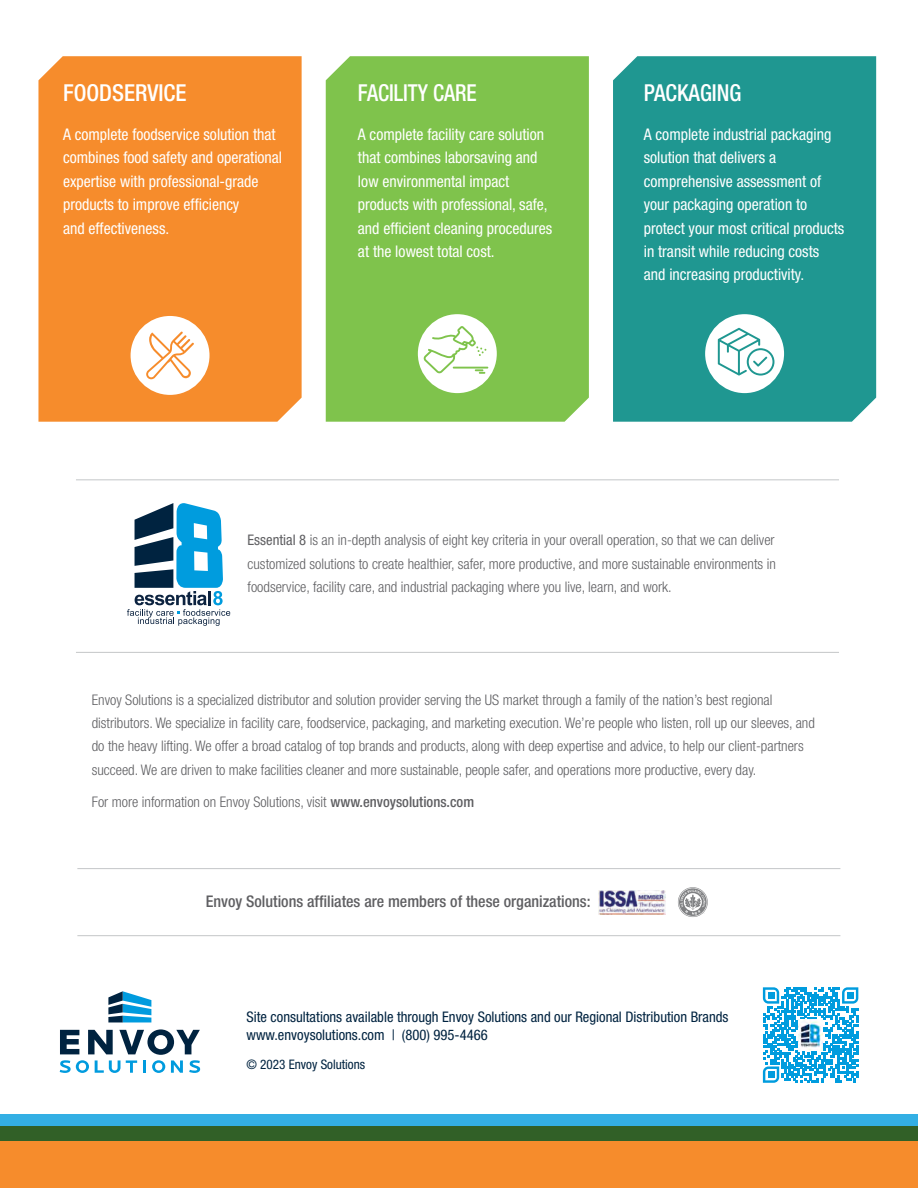
<style>
.page{position:relative;width:918px;height:1188px;background:#fff}
.page>*{position:absolute;margin:0;border:0;box-sizing:border-box;transform-origin:0 0}
.t1{font:500 condensed 23.4px "Helvetica Neue LT Std";color:#fff;scale:.91 1}
.t2{font:500 condensed 23.4px "Helvetica Neue LT Std";color:#fff}
.t3{font:500 condensed 23.4px "Helvetica Neue LT Std";color:#fff;scale:.95 1}
.t4{font:condensed 16.05px/23.4px "Helvetica Neue LT Std";color:#fff}
.t5{font:500 condensed 16.05px "Helvetica Neue LT Std";color:#5f5f62}
.t6{font:300 condensed 14.55px/23.4px "Helvetica Neue LT Std";color:#5f5f62}
.t7{font:condensed 14.55px/17.5px "Helvetica Neue LT Std";color:#002340}
.t8{font:condensed 13.2px "Helvetica Neue LT Std";color:#002340}
.s1{font-weight:400}
.s2{font-weight:500}
</style>
<div class="page">
<div style="left:0;top:1126px;width:918px;height:62px;background:#f68c2c"></div>
<svg style="left:0;top:1114px;width:918px;height:27px;background:#31837b"></svg>
<svg style="left:60px;top:1029px;width:140px;height:44px"></svg>
<svg style="left:108px;top:991px;width:43px;height:31px"></svg>
<svg style="left:763px;top:987px;width:95px;height:96px"></svg>
<div style="left:768px;top:992px;width:7px;height:7px;background:#009cde"></div>
<div style="left:847px;top:992px;width:7px;height:7px;background:#009cde"></div>
<div style="left:768px;top:1071px;width:7px;height:7px;background:#009cde"></div>
<img style="left:798px;top:1020px;width:25px;height:30px">
<hr style="left:77px;top:868px;width:763px;height:1px;background:#c4c6c8">
<img style="left:598px;top:890px;width:68px;height:24px">
<svg style="left:678px;top:887px;width:30px;height:30px"></svg>
<hr style="left:77px;top:935px;width:763px;height:1px;background:#c4c6c8">
<svg style="left:38px;top:56px;width:264px;height:366px;background:#f69034"></svg>
<svg style="left:131px;top:316px;width:79px;height:79px"></svg>
<div style="left:326px;top:56px;width:263px;height:366px;background:#7fc34c"></div>
<svg style="left:418px;top:314px;width:79px;height:79px"></svg>
<div style="left:613px;top:56px;width:263px;height:366px;background:#1f9791"></div>
<svg style="left:705px;top:314px;width:79px;height:79px"></svg>
<hr style="left:76px;top:652px;width:763px;height:1px;background:#c4c6c8">
<hr style="left:76px;top:479px;width:763px;height:1px;background:#c4c6c8">
<svg style="left:127px;top:503px;width:103px;height:123px"></svg>
<h1 class="t2" style="left:63px;top:78px;width:125px">FOODSERVICE</h1>
<p class="t4" style="left:63px;top:123px;width:221px">A complete foodservice solution that combines food safety and operational expertise with professional-grade products to improve efficiency<br>and effectiveness.</p>
<h1 class="t1" style="left:358px;top:78px;width:132px">FACILITY CARE</h1>
<p class="t4" style="left:358px;top:123px;width:196px">A complete facility care solution that combines laborsaving and low environmental impact products with professional, safe, and efficient cleaning procedures at the lowest total cost.</p>
<h1 class="t3" style="left:644px;top:78px;width:104px">PACKAGING</h1>
<p class="t4" style="left:644px;top:123px;width:202px">A complete industrial packaging solution that delivers a comprehensive assessment of your packaging operation to protect your most critical products in transit while reducing costs and increasing productivity.</p>
<p class="t6" style="left:248px;top:528px;width:530px;text-align:justify"><span class="s1">Essential 8</span> is an in-depth analysis of eight key criteria in your overall operation, so that we can deliver customized solutions to create healthier, safer, more productive, and more sustainable environments in foodservice, facility care, and industrial packaging where you live, learn, and work.</p>
<p class="t6" style="left:92px;top:688px;width:725px">Envoy Solutions is a specialized distributor and solution provider serving the US market through a family of the nation’s best regional distributors. We specialize in facility care, foodservice, packaging, and marketing execution. We’re people who listen, roll up our sleeves, and do the heavy lifting. We offer a broad catalog of top brands and products, along with deep expertise and advice, to help our client-partners succeed. We are driven to make facilities cleaner and more sustainable, people safer, and operations more productive, every day.</p>
<p class="t6" style="left:92px;top:790px;width:384px">For more information on Envoy Solutions, visit <span class="s2">www.envoysolutions.com</span></p>
<p class="t5" style="left:206px;top:892px;width:386px">Envoy Solutions affiliates are members of these organizations:</p>
<p class="t7" style="left:247px;top:1008px;width:483px">Site consultations available through Envoy Solutions and our Regional Distribution Brands www.envoysolutions.com | (800) 995-4466</p>
<p class="t8" style="left:247px;top:1057px;width:120px">© 2023 Envoy Solutions</p>
</div>
